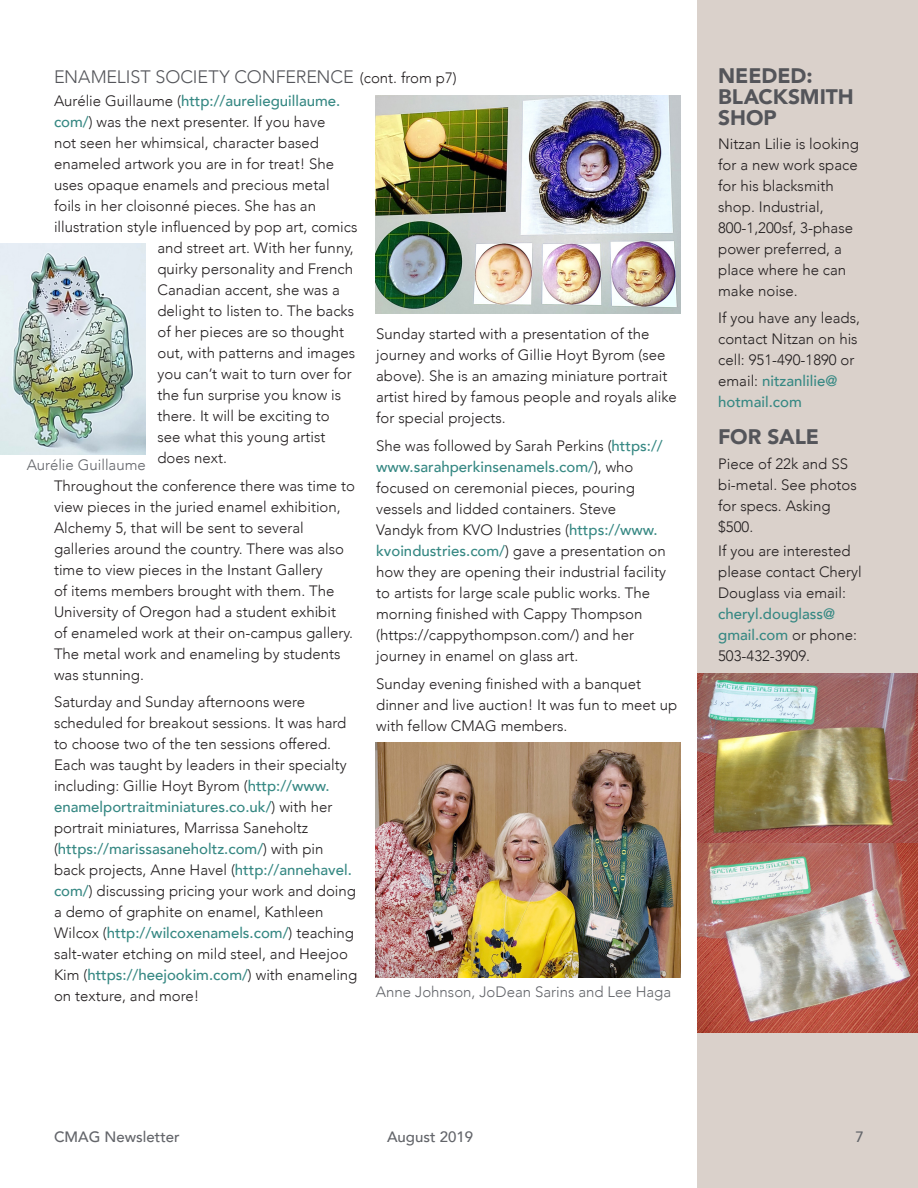
<style>
.page{position:relative;width:918px;height:1188px;background:#fff}
.page>*{position:absolute;margin:0;border:0;box-sizing:border-box;transform-origin:0 0}
.Headline_2{font:900 21px/21px "Avenir";letter-spacing:-.005em;color:#54555a}
.Headline{font:300 18px "Avenir";letter-spacing:-.005em;color:#54555a}
.Body_Copy{font:300 15px/21px "Avenir";color:#231f20}
.Body_Copy-2{font:300 15px "Avenir";color:#63656a}
.Body_Copy-3{font:500 15px "Avenir";color:#368883}
.Headline_3{font:500 15px "Avenir";color:#63656a}
.s1{font-size:15px;color:#231f20}
.s2{font-weight:300;color:#231f20}
.s3{font-weight:500;color:#368883}
</style>
<div class="page">
<div style="left:698px;top:0;width:220px;height:1188px;background:#dad1cb"></div>
<img style="left:0;top:243px;width:146px;height:212px">
<img style="left:376px;top:743px;width:304px;height:234px">
<img style="left:376px;top:95px;width:304px;height:219px">
<img style="left:698px;top:673px;width:220px;height:359px">
<p class="Headline" style="left:54px;top:66px;width:404px">ENAMELIST SOCIETY CONFERENCE <span class="s1">(cont. from p7)</span></p>
<p class="Body_Copy-3" style="left:54px;top:88px;width:288px"><span class="s2">Aurélie Guillaume (</span>http://aurelieguillaume.</p>
<p class="Body_Copy" style="left:54px;top:111px;width:273px"><span class="s3">com/</span>) was the next presenter. If you have</p>
<p class="Body_Copy" style="left:54px;top:132px;width:267px">not seen her whimsical, character based</p>
<p class="Body_Copy" style="left:54px;top:153px;width:282px">enameled artwork you are in for treat! She</p>
<p class="Body_Copy" style="left:54px;top:174px;width:277px">uses opaque enamels and precious metal</p>
<p class="Body_Copy" style="left:54px;top:195px;width:264px">foils in her cloisonné pieces. She has an</p>
<p class="Body_Copy" style="left:54px;top:216px;width:305px">illustration style influenced by pop art, comics</p>
<p class="Body_Copy" style="left:157px;top:237px;width:198px">and street art. With her funny,</p>
<p class="Body_Copy" style="left:157px;top:258px;width:197px">quirky personality and French</p>
<p class="Body_Copy" style="left:157px;top:279px;width:184px">Canadian accent, she was a</p>
<p class="Body_Copy" style="left:157px;top:300px;width:198px">delight to listen to. The backs</p>
<p class="Body_Copy" style="left:157px;top:321px;width:188px">of her pieces are so thought</p>
<p class="Body_Copy" style="left:157px;top:342px;width:199px">out, with patterns and images</p>
<p class="Body_Copy" style="left:157px;top:363px;width:196px">you can’t wait to turn over for</p>
<p class="Body_Copy" style="left:157px;top:384px;width:185px">the fun surprise you know is</p>
<p class="Body_Copy" style="left:157px;top:405px;width:174px">there. It will be exciting to</p>
<p class="Body_Copy" style="left:157px;top:426px;width:170px">see what this young artist</p>
<p class="Body_Copy" style="left:157px;top:447px;width:71px">does next.</p>
<p class="Body_Copy" style="left:54px;top:475px;width:303px">Throughout the conference there was time to view pieces in the juried enamel exhibition, Alchemy 5, that will be sent to several galleries around the country. There was also time to view pieces in the Instant Gallery<br>of items members brought with them. The University of Oregon had a student exhibit<br>of enameled work at their on-campus gallery.<br>The metal work and enameling by students was stunning.</p>
<p class="Body_Copy" style="left:54px;top:692px;width:305px">Saturday and Sunday afternoons were scheduled for breakout sessions. It was hard to choose two of the ten sessions offered.<br>Each was taught by leaders in their specialty including: Gillie Hoyt Byrom (<span class="s3">http://www. enamelportraitminiatures.co.uk/</span>) with her portrait miniatures, Marrissa Saneholtz (<span class="s3">https://marissasaneholtz.com/</span>) with pin back projects, Anne Havel (<span class="s3">http://annehavel. com/</span>) discussing pricing your work and doing a demo of graphite on enamel, Kathleen Wilcox (<span class="s3">http://wilcoxenamels.com/</span>) teaching salt-water etching on mild steel, and Heejoo Kim (<span class="s3">https://heejookim.com/</span>) with enameling on texture, and more!</p>
<p class="Body_Copy-2" style="left:27px;top:456px;width:121px">Aurélie Guillaume</p>
<p class="Body_Copy" style="left:376px;top:323px;width:302px">Sunday started with a presentation of the journey and works of Gillie Hoyt Byrom (see above). She is an amazing miniature portrait artist hired by famous people and royals alike for special projects.</p>
<p class="Body_Copy" style="left:376px;top:435px;width:291px">She was followed by Sarah Perkins (<span class="s3">https:// www.sarahperkinsenamels.com/</span>), who focused on ceremonial pieces, pouring vessels and lidded containers. Steve Vandyk from KVO Industries (<span class="s3">https://www. kvoindustries.com/</span>) gave a presentation on how they are opening their industrial facility to artists for large scale public works. The morning finished with Cappy Thompson (https://cappythompson.com/) and her journey in enamel on glass art.</p>
<p class="Body_Copy" style="left:376px;top:673px;width:303px">Sunday evening finished with a banquet dinner and live auction! It was fun to meet up with fellow CMAG members.</p>
<p class="Body_Copy-2" style="left:376px;top:983px;width:297px">Anne Johnson, JoDean Sarins and Lee Haga</p>
<p class="Headline_2" style="left:718px;top:64px;width:137px">NEEDED:<br>BLACKSMITH<br>SHOP</p>
<p class="Body_Copy" style="left:718px;top:133px;width:142px">Nitzan Lilie is looking for a new work space for his blacksmith shop. Industrial,<br>800-1,200sf, 3-phase power preferred, a place where he can make noise.</p>
<p class="Body_Copy" style="left:718px;top:308px;width:143px">If you have any leads, contact Nitzan on his cell: 951-490-1890 or email: <span class="s3">nitzanlilie@ hotmail.com</span></p>
<p class="Headline_2" style="left:718px;top:426px;width:102px">FOR SALE</p>
<p class="Body_Copy" style="left:718px;top:453px;width:140px">Piece of 22k and SS bi-metal. See photos for specs. Asking $500.</p>
<p class="Body_Copy" style="left:718px;top:540px;width:145px">If you are interested please contact Cheryl<br>Douglass via email: <span class="s3">cheryl.douglass@ gmail.com</span> or phone:<br>503-432-3909.</p>
<p class="Headline_3" style="left:54px;top:1124px;width:127px">CMAG Newsletter</p>
<p class="Headline_3" style="left:387px;top:1124px;width:88px">August 2019</p>
<p class="Headline_3" style="left:856px;top:1124px;width:10px">7</p>
</div>
